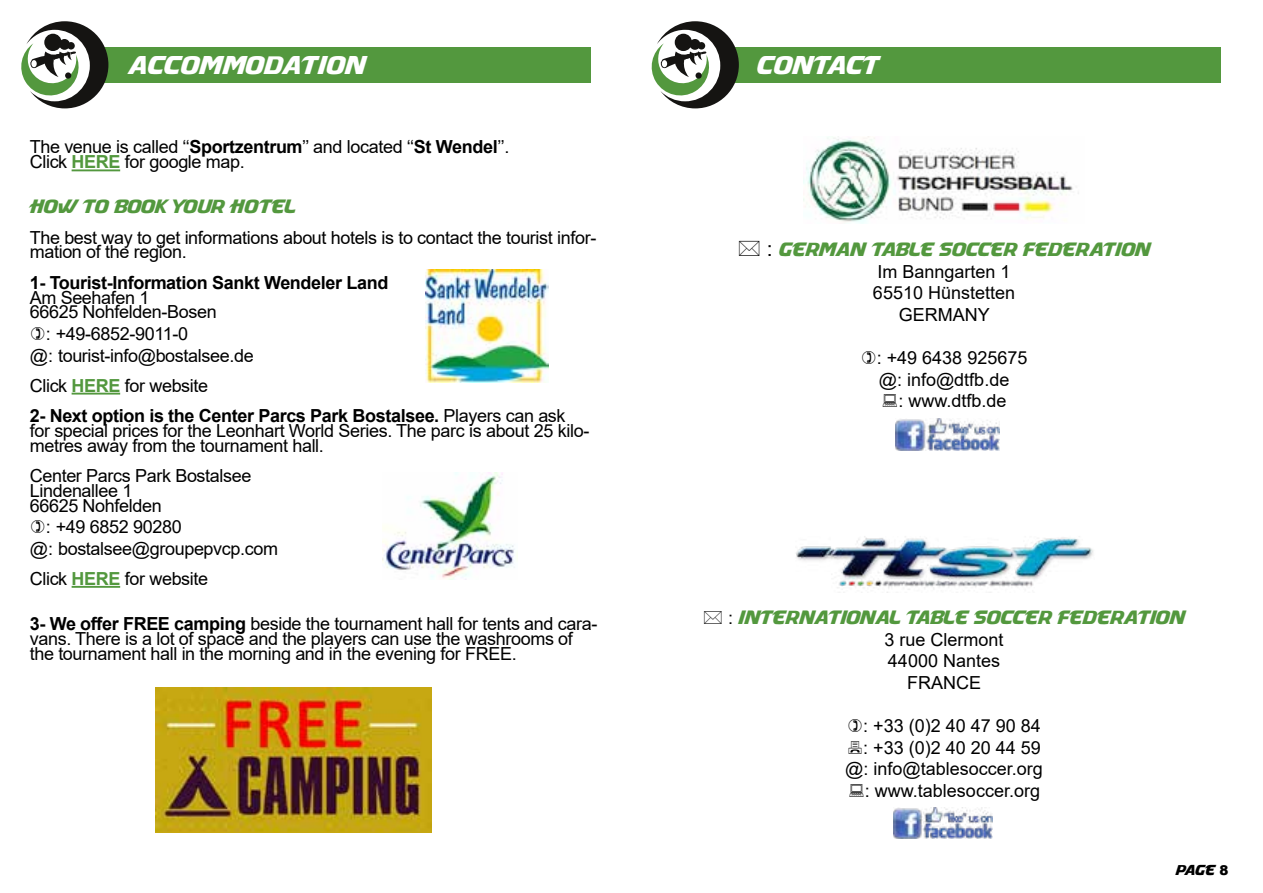
<style>
.page{position:relative;width:1263px;height:893px;background:#fff}
.page>*{position:absolute;margin:0;border:0;box-sizing:border-box;transform-origin:0 0}
.t1{font:24px "Masque";color:#fff}
.t2{font:18px/15px "Arial";letter-spacing:-.02em;color:#000}
.t3{font:18px/21.6px "Arial";color:#000;text-align:center}
.t4{font:700 18px/30px "Arial";letter-spacing:-.02em;color:#000}
.t5{font:18px "Masque";letter-spacing:-.02em;color:#53983e}
.t6{font:13.5px "Masque";color:#000}
.s1{font-weight:700}
.s2{font-weight:700;color:#53983e}
.s3{font-weight:400}
.s4{color:#53983e}
.s5{font-family:"Arial";font-size:21px;color:#000}
.s6{font-family:"Arial";color:#000}
.s7{font-family:"Arial";font-weight:900}
</style>
<div class="page">
<div style="left:99px;top:47px;width:492px;height:36px;background:#53983e"></div>
<hr style="left:72px;top:169px;width:48px;height:2px;background:#53983e">
<hr style="left:72px;top:393px;width:48px;height:2px;background:#53983e">
<hr style="left:72px;top:586px;width:48px;height:2px;background:#53983e">
<div style="left:729px;top:47px;width:491px;height:36px;background:#53983e"></div>
<img style="left:796px;top:536px;width:297px;height:54px">
<img style="left:893px;top:808px;width:100px;height:30px">
<img style="left:804px;top:136px;width:275px;height:87px">
<img style="left:895px;top:419px;width:104px;height:32px">
<svg style="left:21px;top:21px;width:87px;height:87px"></svg>
<svg style="left:651px;top:21px;width:88px;height:87px"></svg>
<img style="left:156px;top:687px;width:275px;height:145px">
<img style="left:383px;top:472px;width:135px;height:108px">
<img style="left:425px;top:269px;width:123px;height:114px">
<h1 class="t1" style="left:128px;top:50px;width:240px">ACCOMMODATION</h1>
<p class="t2" style="left:30px;top:140px;width:481px">The venue is called ‘‘<span class="s1">Sportzentrum</span>’’ and located ‘‘<span class="s1">St Wendel</span>’’.<br>Click <span class="s2">HERE</span> for google map.</p>
<p class="t5" style="left:30px;top:196px;width:267px">HOW TO BOOK YOUR HOTEL</p>
<p class="t2" style="left:30px;top:230px;width:568px">The best way to get informations about hotels is to contact the tourist infor&shy;mation of the region.</p>
<p class="t4" style="left:30px;top:267px;width:360px">1- Tourist-Information Sankt Wendeler Land</p>
<p class="t2" style="left:30px;top:290px;width:188px">Am Seehafen 1<br>66625 Nohfelden-Bosen</p>
<p class="t2" style="left:30px;top:323px;width:225px;line-height:21.6px;text-indent:16px">: +49-6852-9011-0<br>@: tourist-info@bostalsee.de</p>
<p class="t4" style="left:30px;top:371px;width:537px"><span class="s3">Click</span> <span class="s4">HERE</span> <span class="s3">for website<br></span>2- Next option is the Center Parcs Park Bostalsee. <span class="s3">Players can ask</span></p>
<p class="t2" style="left:30px;top:423px;width:561px">for special prices for the Leonhart World Series. The parc is about 25 kilo&shy;metres away from the tournament hall.</p>
<p class="t2" style="left:30px;top:468px;width:223px">Center Parcs Park Bostalsee<br>Lindenallee 1<br>66625 Nohfelden</p>
<p class="t2" style="left:30px;top:516px;width:250px;line-height:21.6px;text-indent:16px">: +49 6852 90280<br>@: bostalsee@groupepvcp.com</p>
<p class="t2" style="left:30px;top:571px;width:180px">Click <span class="s2">HERE</span> for website</p>
<p class="t2" style="left:30px;top:616px;width:569px"><span class="s1">3- We offer FREE camping</span> beside the tournament hall for tents and cara&shy;vans. There is a lot of space and the players can use the washrooms of the tournament hall in the morning and in the evening for FREE.</p>
<h1 class="t1" style="left:757px;top:50px;width:123px">CONTACT</h1>
<p class="t5" style="left:767px;top:238px;width:385px"><span class="s5">:</span> GERMAN TABLE SOCCER FEDERATION</p>
<p class="t3" style="left:873px;top:261px;width:144px">Im Banngarten 1<br>65510 Hünstetten<br>GERMANY</p>
<p class="t3" style="left:877px;top:347px;width:152px;text-align:left">: +49 6438 925675 @: info@dtfb.de</p>
<p class="t3" style="left:898px;top:390px;width:110px">: www.dtfb.de</p>
<p class="t5" style="left:728px;top:606px;width:459px"><span class="s6">:</span> INTERNATIONAL TABLE SOCCER FEDERATION</p>
<p class="t3" style="left:884px;top:628px;width:121px">3 rue Clermont<br>44000 Nantes<br>FRANCE</p>
<p class="t3" style="left:845px;top:715px;width:199px;text-align:right">: +33 (0)2 40 47 90 84<br>: +33 (0)2 40 20 44 59 @: info@tablesoccer.org : www.tablesoccer.org</p>
<p class="t6" style="left:1175px;top:862px;width:54px">PAGE <span class="s7">8</span></p>
</div>
